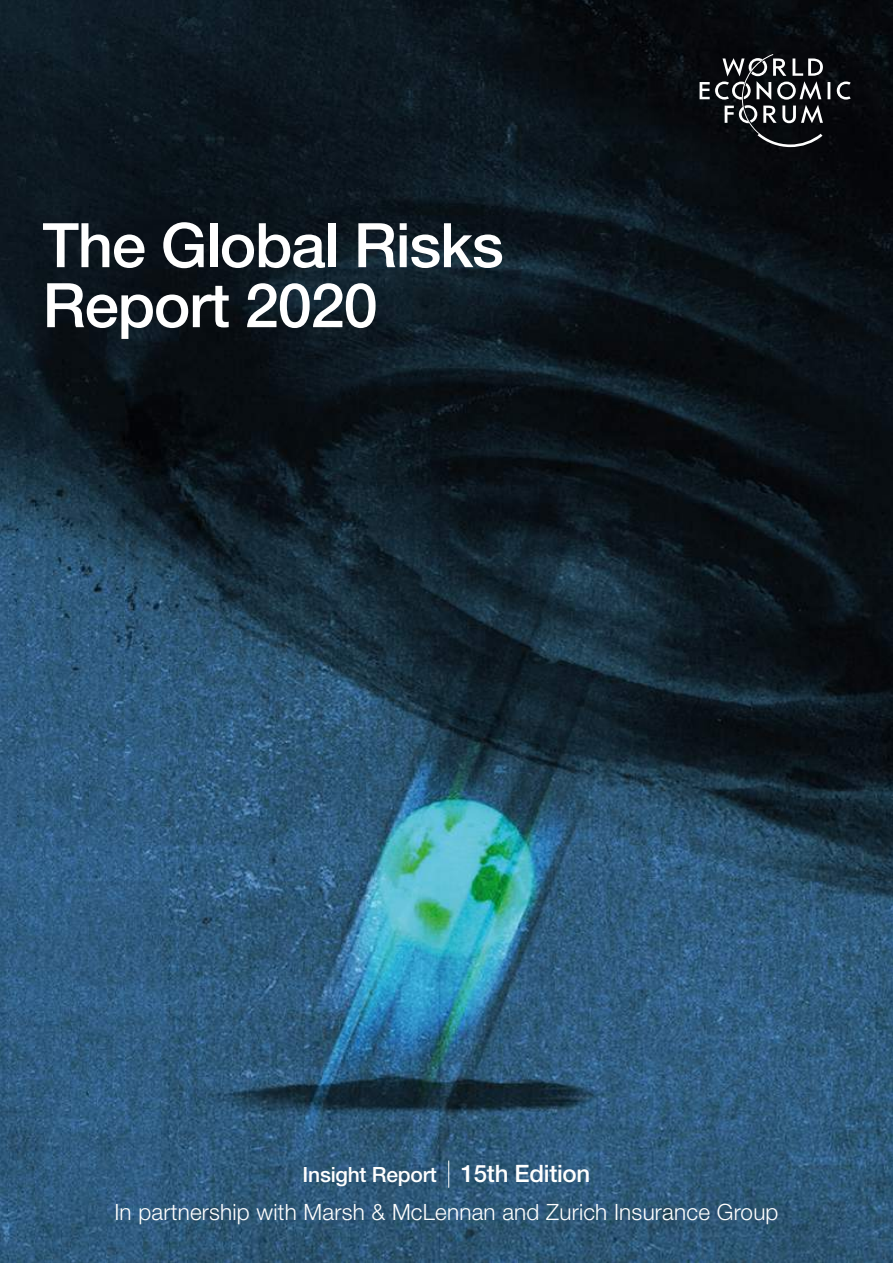
<style>
.page{position:relative;width:893px;height:1263px;background:#fff}
.page>*{position:absolute;margin:0;border:0;box-sizing:border-box;transform-origin:0 0}
.t1{font:500 61.5px/60px "Helvetica Neue LT Pro";letter-spacing:-.02em;color:#fff}
.t2{font:300 22.5px "Helvetica Neue LT Pro";letter-spacing:.01em;color:#fff}
.t3{font:500 21px "Helvetica Neue LT Pro";letter-spacing:-.01em;color:#fff}
.s1{font-size:24px}
</style>
<div class="page">
<img style="left:0;top:0;width:893px;height:1263px">
<svg style="left:700px;top:54px;width:151px;height:93px;background:#2e3033"></svg>
<svg style="left:448px;top:1160px;width:1px;height:28px"></svg>
<h1 class="t1" style="left:43px;top:215px;width:463px">The Global Risks<br>Report 2020</h1>
<p class="t3" style="left:303px;top:1161px;width:289px">Insight Report <span class="s1">15th Edition</span></p>
<p class="t2" style="left:114px;top:1199px;width:666px">In partnership with Marsh &amp; McLennan and Zurich Insurance Group</p>
</div>
